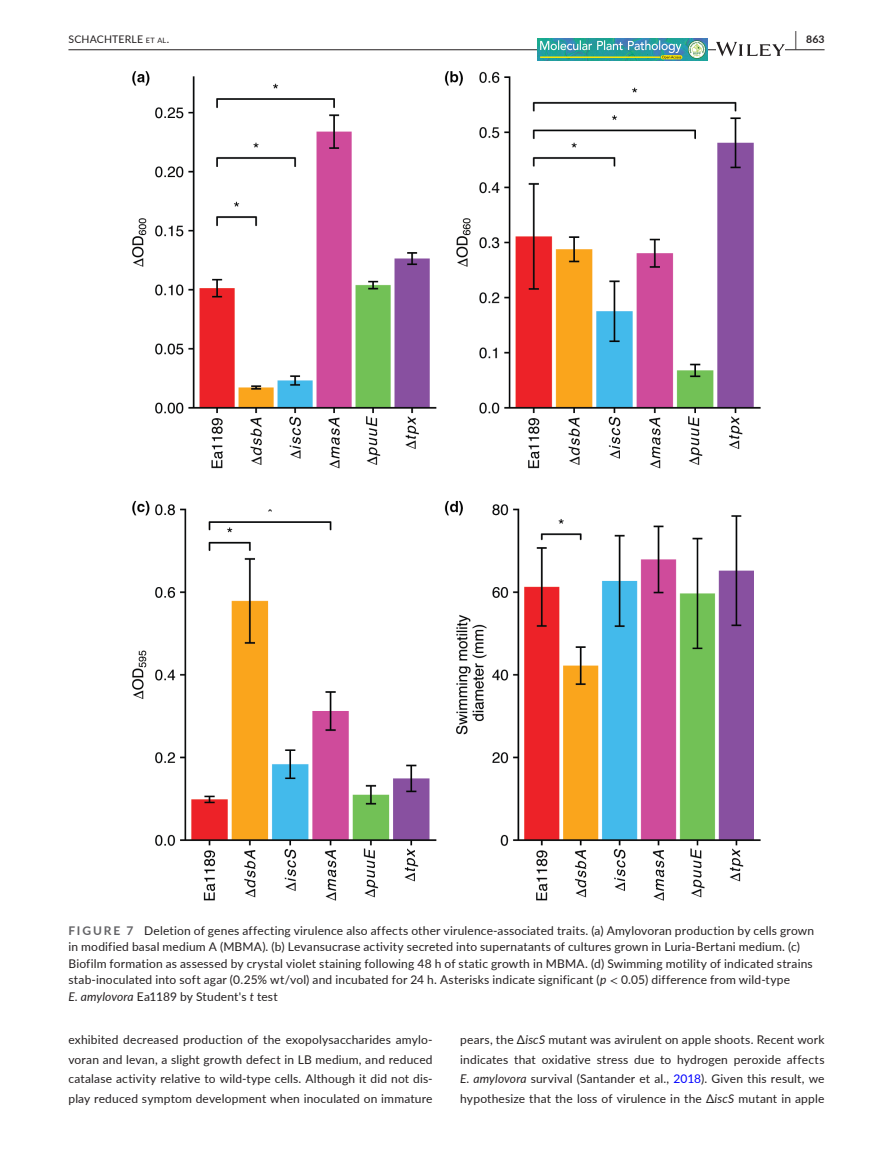
<style>
.page{position:relative;width:893px;height:1174px;background:#fff}
.page>*{position:absolute;margin:0;border:0;box-sizing:border-box;transform-origin:0 0}
.t1{font:12px/19.5px "Lato";letter-spacing:.015em;color:#231f20;text-align:justify}
.t2{font:10.5px "Lato";letter-spacing:.02em;color:#231f20}
.t3{font:700 10.5px "Lato";color:#231f20}
.s1{font-size:7.35px}
.s2{font-size:19.5px}
.s3{font-weight:700;color:#636366}
.s4{font-style:italic}
.s5{font-family:"STIX"}
.s6{color:#00f}
</style>
<div class="page">
<hr style="left:68px;top:49px;width:756px;height:1px;background:#231f20">
<img style="left:537px;top:38px;width:171px;height:22px">
<svg style="left:716px;top:42px;width:69px;height:14px"></svg>
<img style="left:132px;top:71px;width:629px;height:830px">
<p class="t2" style="left:68px;top:31px;width:102px">SCHACHTERLE <span class="s1">et al</span>.</p>
<p class="t3" style="left:795px;top:31px;width:31px"><span class="s2">|</span> 863</p>
<p class="t1" style="left:68px;top:921px;width:747px;line-height:16.5px;text-align:left"><span class="s3">FIGURE 7</span> Deletion of genes affecting virulence also affects other virulence-associated traits. (a) Amylovoran production by cells grown in modified basal medium A (MBMA). (b) Levansucrase activity secreted into supernatants of cultures grown in Luria-Bertani medium. (c)<br>Biofilm formation as assessed by crystal violet staining following 48 h of static growth in MBMA. (d) Swimming motility of indicated strains stab-inoculated into soft agar (0.25% wt/vol) and incubated for 24 h. Asterisks indicate significant (<span class="s4">p</span> <span class="s5">&lt;</span> 0.05) difference from wild-type<br><span class="s4">E. amylovora</span> Ea1189 by Student's <span class="s4">t</span> test</p>
<p class="t1" style="left:68px;top:1029px;width:366px">exhibited decreased production of the exopolysaccharides amylo&shy;voran and levan, a slight growth defect in LB medium, and reduced catalase activity relative to wild-type cells. Although it did not dis&shy;play reduced symptom development when inoculated on immature</p>
<p class="t1" style="left:460px;top:1029px;width:366px">pears, the ∆<span class="s4">iscS</span> mutant was avirulent on apple shoots. Recent work indicates that oxidative stress due to hydrogen peroxide affects <span class="s4">E. amylovora</span> survival (Santander et al., <span class="s6">2018</span>). Given this result, we hypothesize that the loss of virulence in the ∆<span class="s4">iscS</span> mutant in apple</p>
</div>
